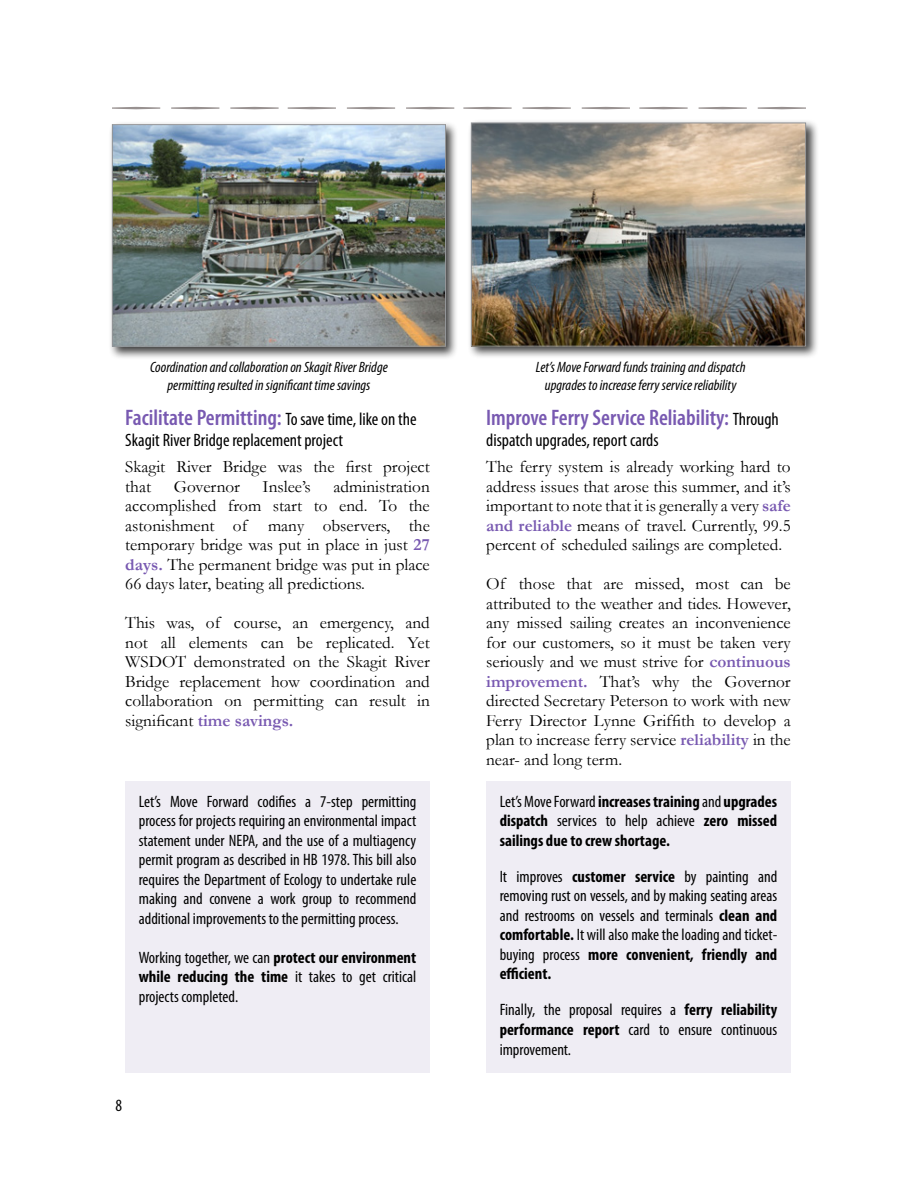
<style>
.page{position:relative;width:918px;height:1188px;background:#fff}
.page>*{position:absolute;margin:0;border:0;box-sizing:border-box;transform-origin:0 0}
.t1{font:600 condensed 22.5px "Myriad Pro";color:#7859b1}
.t2{font:condensed 18px "Myriad Pro";color:#000}
.t3{font:17.25px/19.5px "Garamond";color:#000;text-align:justify}
.t4{font:condensed 17.25px "Myriad Pro";color:#000}
.t5{font:condensed 16.5px/19.5px "Myriad Pro";color:#000;text-align:justify}
.t6{font:700 condensed 16.5px/19.5px "Myriad Pro";color:#000;text-align:justify}
.t7{font:italic condensed 15px/18px "Myriad Pro";color:#000;text-align:center}
.s1{font-weight:400;font-size:18px;color:#000}
.s2{font-weight:700;color:#7859b1}
.s3{font-weight:700}
.s4{font-weight:400}
</style>
<div class="page">
<div style="left:108px;top:121px;width:351px;height:239px;background:#000;opacity:.75"></div>
<img style="left:114px;top:126px;width:330px;height:219px">
<div style="left:112px;top:124px;width:334px;height:223px;border:1px solid #939598"></div>
<div style="left:125px;top:781px;width:305px;height:292px;background:#efedf4"></div>
<div style="left:467px;top:119px;width:352px;height:241px;background:#000;opacity:.75"></div>
<img style="left:473px;top:125px;width:331px;height:220px">
<div style="left:471px;top:123px;width:335px;height:224px;border:1px solid #939598"></div>
<div style="left:486px;top:781px;width:305px;height:292px;background:#efedf4"></div>
<svg style="left:582px;top:107px;width:48px;height:2px"></svg>
<svg style="left:523px;top:107px;width:48px;height:2px"></svg>
<svg style="left:463px;top:107px;width:49px;height:2px"></svg>
<svg style="left:758px;top:107px;width:48px;height:2px"></svg>
<svg style="left:699px;top:107px;width:48px;height:2px"></svg>
<svg style="left:639px;top:107px;width:49px;height:2px"></svg>
<svg style="left:406px;top:107px;width:48px;height:2px"></svg>
<svg style="left:347px;top:107px;width:48px;height:2px"></svg>
<svg style="left:288px;top:107px;width:48px;height:2px"></svg>
<svg style="left:230px;top:107px;width:49px;height:2px"></svg>
<svg style="left:171px;top:107px;width:48px;height:2px"></svg>
<svg style="left:112px;top:107px;width:48px;height:2px"></svg>
<p class="t7" style="left:150px;top:358px;width:239px">Coordination and collaboration on Skagit River Bridge permitting resulted in significant time savings</p>
<h1 class="t1" style="left:125px;top:405px;width:293px">Facilitate Permitting: <span class="s1">To save time, like on the</span></h1>
<p class="t2" style="left:125px;top:429px;width:219px">Skagit River Bridge replacement project</p>
<p class="t3" style="left:125px;top:457px;width:306px">Skagit River Bridge was the first project that</p>
<p class="t3" style="left:125px;top:476px;width:306px;text-indent:208px">administration accomplished from start to end. To the astonishment of many observers, the temporary bridge was put in place in just <span class="s2">27 days.</span> The permanent bridge was put in place 66 days later, beating all predictions.</p>
<p class="t3" style="left:125px;top:613px;width:306px">This was, of course, an emergency, and not all elements can be replicated. Yet WSDOT demonstrated on the Skagit River Bridge replacement how coordination and collaboration on permitting can result in significant <span class="s2">time savings.</span></p>
<p class="t3" style="left:174px;top:476px;width:68px">Governor</p>
<p class="t3" style="left:263px;top:476px;width:50px">Inslee’s</p>
<p class="t5" style="left:139px;top:792px;width:279px">Let’s Move Forward codifies a 7-step permitting process for projects requiring an environmental impact statement under NEPA, and the use of a multiagency permit program as described in HB 1978. This bill also requires the Department of Ecology to undertake rule making and convene a work group to recommend additional improvements to the permitting process.</p>
<p class="t5" style="left:139px;top:948px;width:279px">Working together, we can <span class="s3">protect our environment while reducing the time</span> it takes to get critical projects completed.</p>
<p class="t4" style="left:115px;top:1095px;width:8px">8</p>
<p class="t7" style="left:536px;top:358px;width:211px">Let’s Move Forward funds training and dispatch upgrades to increase ferry service reliability</p>
<h1 class="t1" style="left:486px;top:405px;width:294px">Improve Ferry Service Reliability: <span class="s1">Through</span></h1>
<p class="t2" style="left:486px;top:429px;width:174px">dispatch upgrades, report cards</p>
<p class="t3" style="left:486px;top:457px;width:306px">The ferry system is already working hard to address issues that arose this summer, and it’s important to note that it is generally a very <span class="s2">safe and reliable</span> means of travel. Currently, 99.5 percent of scheduled sailings are completed.</p>
<p class="t3" style="left:486px;top:574px;width:306px">Of those that are missed, most can be attributed to the weather and tides. However, any missed sailing creates an inconvenience for our customers, so it must be taken very seriously and we must strive for <span class="s2">continuous improvement.</span> That’s why the Governor directed Secretary Peterson to work with new Ferry Director Lynne Griffith to develop a plan to increase ferry service <span class="s2">reliability</span> in the near- and long term.</p>
<p class="t6" style="left:500px;top:791px;width:279px"><span class="s4">Let’s Move Forward</span> increases training <span class="s4">and</span> upgrades dispatch <span class="s4">services to help achieve</span> zero missed sailings due to crew shortage.</p>
<p class="t5" style="left:500px;top:867px;width:279px">It improves <span class="s3">customer service</span> by painting and removing rust on vessels, and by making seating areas and restrooms on vessels and terminals <span class="s3">clean and comfortable.</span> It will also make the loading and ticket&shy;buying process <span class="s3">more convenient, friendly and efficient.</span></p>
<p class="t5" style="left:500px;top:1000px;width:279px">Finally, the proposal requires a <span class="s3">ferry reliability performance report</span> card to ensure continuous improvement.</p>
</div>
